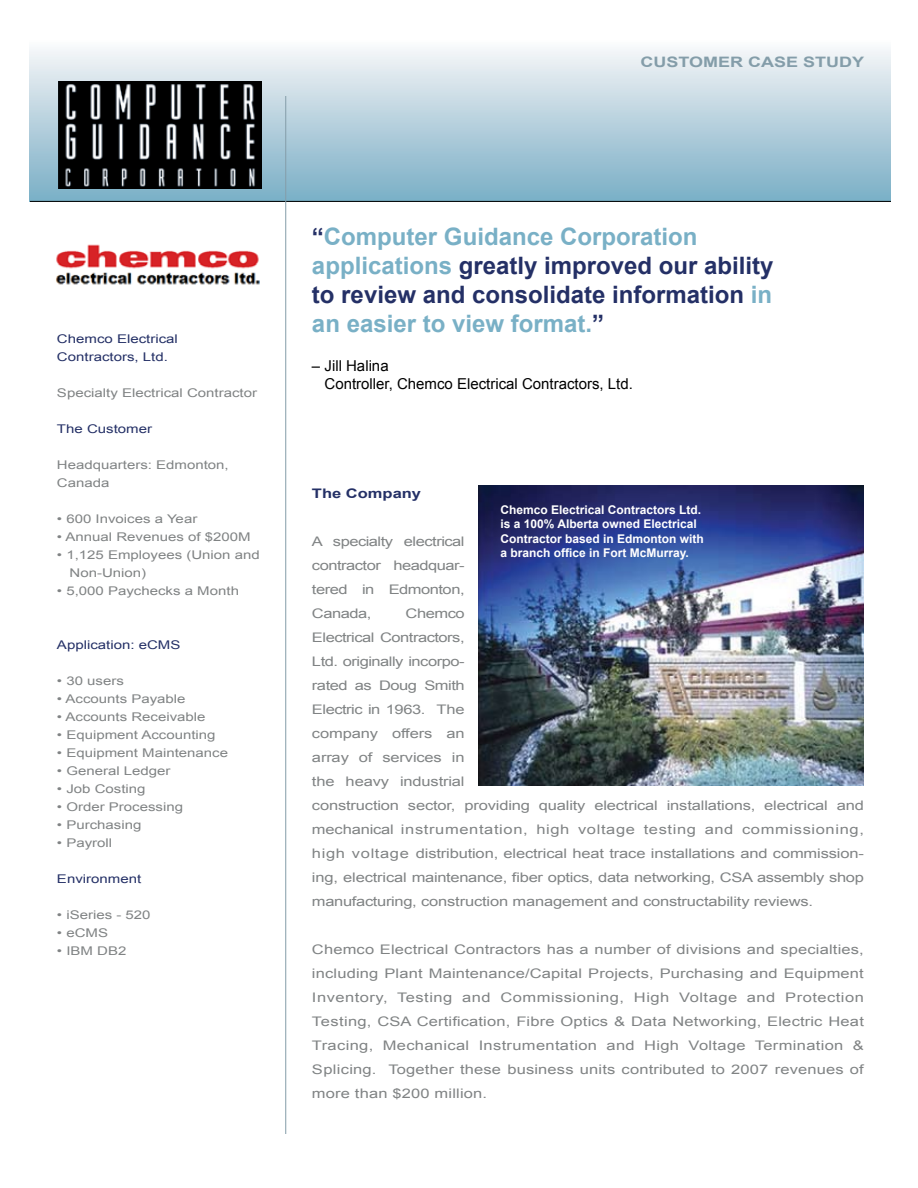
<style>
.page{position:relative;width:918px;height:1188px;background:#fff}
.page>*{position:absolute;margin:0;border:0;box-sizing:border-box;transform-origin:0 0}
.t1{font:700 24px/28.8px "Arial";color:#79b0c6}
.t2{font:15px/18px "Arial";color:#000}
.t3{font:700 14.4px "Arial";color:#849da9;scale:1.25 1}
.t4{font:13.2px/24px "Arial";letter-spacing:-.01em;color:#808384;text-align:justify;scale:1.25 1}
.t5{font:700 13.2px "Arial";color:#243066;scale:1.25 1}
.t6{font:12px/18px "Arial";color:#808384;scale:1.25 1}
.t7{font:700 12px/14.4px "Arial";color:#fff}
.t8{font:12px/18px "Arial";color:#243066;scale:1.25 1}
.s1{color:#243066}
</style>
<div class="page">
<div style="left:30px;top:41px;width:861px;height:160px;background:linear-gradient(to bottom,#faf8f9,#7aaec5)"></div>
<hr style="left:30px;top:201px;width:861px;height:1px;background:#000">
<hr style="left:285px;top:96px;width:1px;height:1038px;background:#849da9">
<img style="left:58px;top:81px;width:203px;height:108px">
<img style="left:478px;top:485px;width:386px;height:301px">
<img style="left:55px;top:244px;width:205px;height:41px">
<p class="t3" style="left:641px;top:54px;width:180px">CUSTOMER CASE STUDY</p>
<p class="t8" style="left:57px;top:329px;width:98px">Chemco Electrical<br>Contractors, Ltd.</p>
<p class="t6" style="left:57px;top:383px;width:162px">Specialty Electrical Contractor</p>
<p class="t8" style="left:57px;top:419px;width:78px">The Customer</p>
<p class="t6" style="left:57px;top:455px;width:139px">Headquarters: Edmonton,<br>Canada</p>
<p class="t6" style="left:57px;top:509px;width:114px">• 600 Invoices a Year</p>
<p class="t6" style="left:57px;top:527px;width:156px">• Annual Revenues of $200M</p>
<p class="t6" style="left:70px;top:545px;width:154px;text-indent:-13px">• 1,125 Employees (Union and<br>Non-Union)</p>
<p class="t6" style="left:57px;top:581px;width:147px">• 5,000 Paychecks a Month</p>
<p class="t8" style="left:57px;top:635px;width:100px">Application: eCMS</p>
<p class="t6" style="left:57px;top:671px;width:55px">• 30 users</p>
<p class="t6" style="left:57px;top:689px;width:104px">• Accounts Payable</p>
<p class="t6" style="left:57px;top:707px;width:120px">• Accounts Receivable</p>
<p class="t6" style="left:57px;top:725px;width:128px">• Equipment Accounting</p>
<p class="t6" style="left:57px;top:743px;width:138px">• Equipment Maintenance</p>
<p class="t6" style="left:57px;top:761px;width:92px">• General Ledger</p>
<p class="t6" style="left:57px;top:779px;width:72px">• Job Costing</p>
<p class="t6" style="left:57px;top:797px;width:102px">• Order Processing</p>
<p class="t6" style="left:57px;top:815px;width:69px">• Purchasing</p>
<p class="t6" style="left:57px;top:833px;width:46px">• Payroll</p>
<p class="t8" style="left:57px;top:869px;width:69px">Environment</p>
<p class="t6" style="left:57px;top:905px;width:76px">• iSeries - 520</p>
<p class="t6" style="left:57px;top:923px;width:42px">• eCMS</p>
<p class="t6" style="left:57px;top:941px;width:57px">• IBM DB2</p>
<h1 class="t1" style="left:312px;top:223px;width:463px"><span class="s1">“</span>Computer Guidance Corporation applications <span class="s1">greatly improved our ability to review and consolidate information</span> in an easier to view format.<span class="s1">”</span></h1>
<p class="t2" style="left:325px;top:357px;width:310px;text-indent:-13px">– Jill Halina<br>Controller, Chemco Electrical Contractors, Ltd.</p>
<p class="t5" style="left:312px;top:486px;width:89px">The Company</p>
<p class="t4" style="left:312px;top:529px;width:124px">A specialty electrical contractor headquar&shy;tered in Edmonton, Canada,</p>
<p class="t7" style="left:501px;top:503px;width:205px">Chemco Electrical Contractors Ltd. is a 100% Alberta owned Electrical Contractor based in Edmonton with a branch office in Fort McMurray.</p>
<p class="t4" style="left:312px;top:601px;width:443px;text-align:left;text-indent:94px">Chemco<br>Electrical Contractors,<br>Ltd. originally incorpo-<br>rated as Doug Smith<br>Electric in 1963. The<br>company offers an<br>array of services in<br>the heavy industrial<br>construction sector, providing quality electrical installations, electrical and mechanical instrumentation, high voltage testing and commissioning, high voltage distribution, electrical heat trace installations and commission&shy;ing, electrical maintenance, fiber optics, data networking, CSA assembly shop manufacturing, construction management and constructability reviews.</p>
<p class="t4" style="left:312px;top:937px;width:443px">Chemco Electrical Contractors has a number of divisions and specialties, including Plant Maintenance/Capital Projects, Purchasing and Equipment Inventory, Testing and Commissioning, High Voltage and Protection Testing, CSA Certification, Fibre Optics &amp; Data Networking, Electric Heat Tracing, Mechanical Instrumentation and High Voltage Termination &amp; Splicing. Together these business units contributed to 2007 revenues of more than $200 million.</p>
</div>
